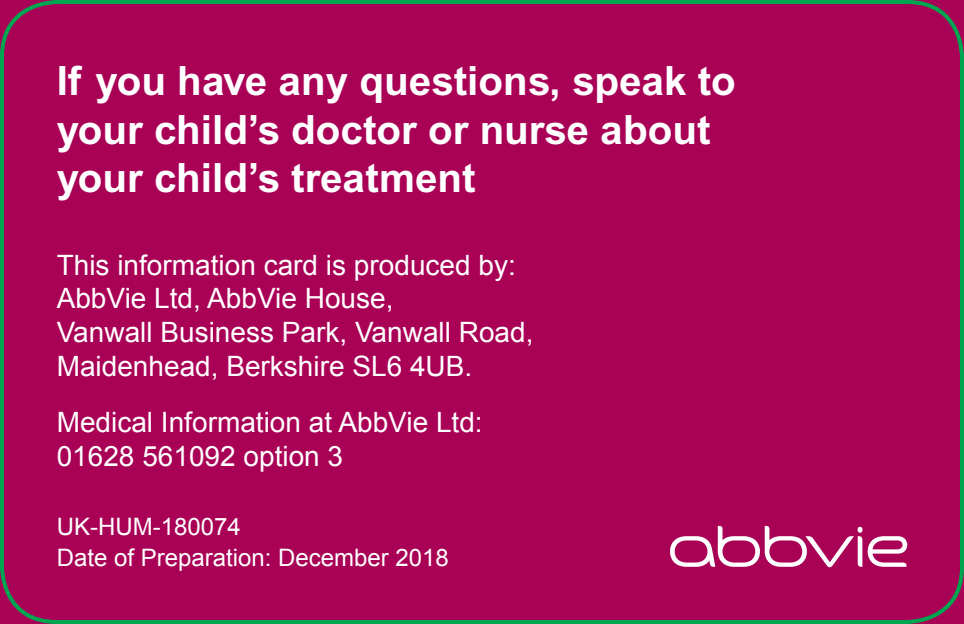
<style>
.page{position:relative;width:964px;height:624px;background:#a90156}
.page>*{position:absolute;margin:0;border:0;box-sizing:border-box;transform-origin:0 0}
.ParaStyle01-Leading{font:700 40.4px/48.4px "Arial";color:#fff}
.ParaStyle01-Leading-2{font:28px/33.6px "Arial";color:#fff}
.ParaStyle01-Leading-3{font:24px "Arial";color:#fff}
</style>
<div class="page">
<svg style="left:670px;top:526px;width:237px;height:41px"></svg>
<div style="left:0;top:0;width:964px;height:624px;border:4px solid #00a54f;border-radius:55px"></div>
<p class="ParaStyle01-Leading" style="left:57px;top:56px;width:681px">If you have any questions, speak to your child’s doctor or nurse about your child’s treatment</p>
<p class="ParaStyle01-Leading-2" style="left:57px;top:248px;width:478px">This information card is produced by:<br>AbbVie Ltd, AbbVie House,<br>Vanwall Business Park, Vanwall Road, Maidenhead, Berkshire SL6 4UB.</p>
<p class="ParaStyle01-Leading-2" style="left:57px;top:405px;width:427px">Medical Information at AbbVie Ltd:<br>01628 561092 option 3</p>
<p class="ParaStyle01-Leading-3" style="left:57px;top:511px;width:186px">UK-HUM-180074</p>
<p class="ParaStyle01-Leading-3" style="left:57px;top:541px;width:394px">Date of Preparation: December 2018</p>
</div>
